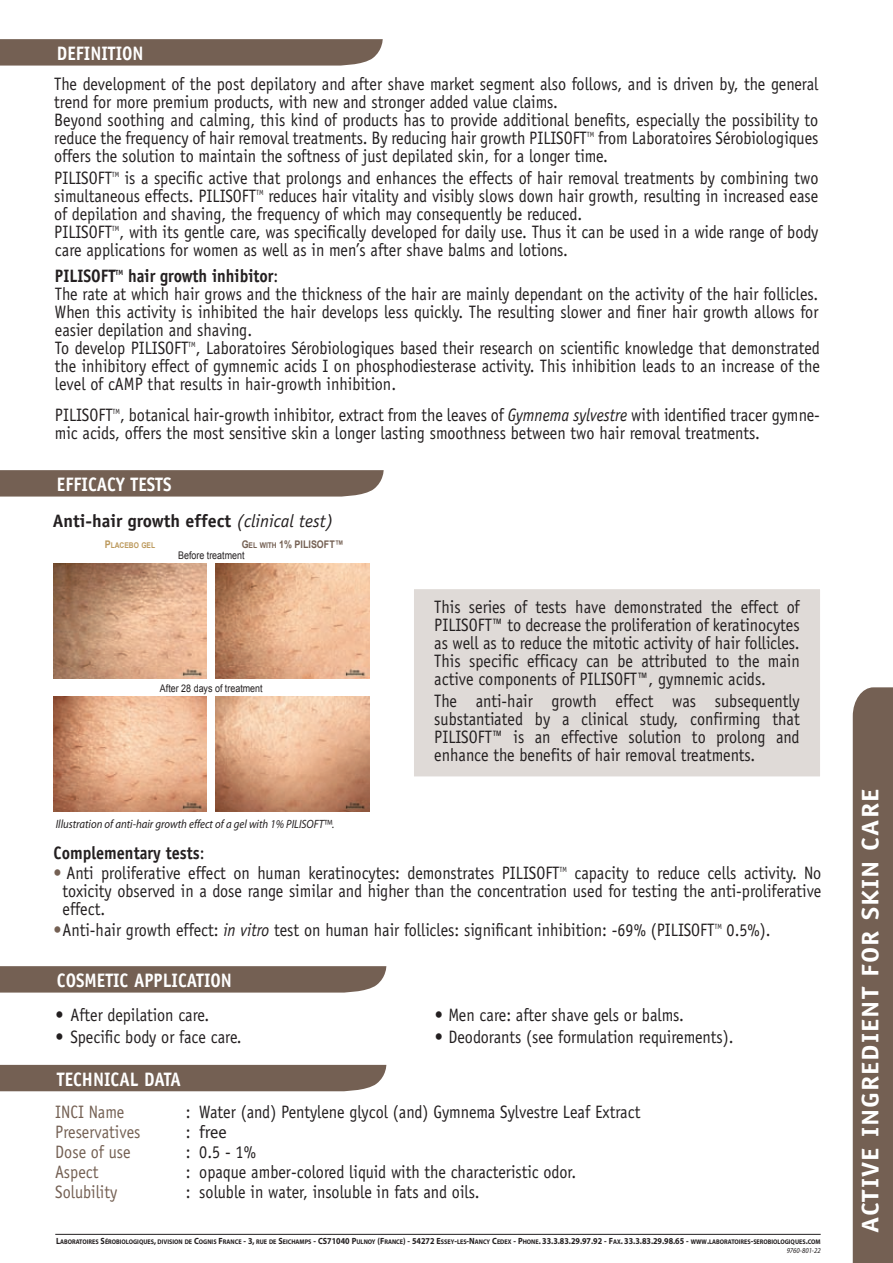
<style>
.page{position:relative;width:893px;height:1263px;background:#fff}
.page>*{position:absolute;margin:0;border:0;box-sizing:border-box;transform-origin:0 0}
.t1{font:700 24px "Officina Sans";letter-spacing:.04em;color:#fff;scale:1.14 1}
.t2{font:700 19.5px "Officina Sans";color:#fff;scale:.9 1}
.t3{font:18px/18px "Officina Sans";color:#231f20;scale:.9 1}
.t4{font:18px "Officina Sans";color:#746053;scale:.9 1}
.t5{font:700 18px "Officina Sans";color:#231f20}
.t6{font:700 18px "Officina Sans";color:#231f20;scale:.9 1}
.t7{font:italic 12px "Myriad";color:#231f20;scale:.9 1}
.t8{font:10.5px/10.5px "Arial";color:#231f20;scale:.85 1}
.t9{font:700 7.8px "Arial";color:#bc995c;scale:.85 1}
.t10{font:7.5px "Officina Sans";color:#231f20;scale:.9 1}
.t11{font:italic 7.5px "Myriad";color:#231f20;scale:.9 1}
.t12{font:700 7.5px "Officina Sans";color:#231f20;scale:.9 1}
.t13{font:700 6.75px "Myriad";color:#231f20;scale:.9 1}
.s1{font-weight:700}
.s2{font-style:italic}
.s3{font-weight:400;font-style:italic}
.s4{font-size:10.5px}
.s5{font-weight:700;color:#746053}
.s6{font-weight:700;font-size:7.8px;color:#746053}
.s7{font-weight:400}
.s8{color:#746053}
.s9{font-size:9px}
</style>
<div class="page">
<svg style="left:0;top:39px;width:383px;height:27px;background:#79665a"></svg>
<div style="left:0;top:966px;width:386px;height:26px;background:#746053"></div>
<hr style="left:55px;top:1234px;width:766px;height:1px;background:#231f20">
<div style="left:0;top:1065px;width:386px;height:26px;background:#746053"></div>
<div style="left:853px;top:687px;width:40px;height:576px;background:#746053"></div>
<div style="left:0;top:470px;width:384px;height:26px;background:#746053"></div>
<div style="left:413px;top:588px;width:408px;height:189px;background:#dfdad7"></div>
<div style="left:412px;top:588px;width:409px;height:190px;border:2px solid #fff"></div>
<img style="left:53px;top:563px;width:154px;height:115px">
<img style="left:53px;top:696px;width:154px;height:115px">
<img style="left:216px;top:563px;width:153px;height:115px">
<img style="left:216px;top:696px;width:153px;height:115px">
<p class="t2" style="left:57px;top:42px;width:41px">DEFINITION</p>
<p class="t3" style="left:54px;top:75px;width:851px">The development of the post depilatory and after shave market segment also follows, and is driven by, the general trend for more premium products, with new and stronger added value claims.<br>Beyond soothing and calming, this kind of products has to provide additional benefits, especially the possibility to reduce the frequency of hair removal treatments. By reducing hair growth PILISOFT</p>
<p class="t3" style="left:54px;top:129px;width:851px;text-indent:544px">from Laboratoires Sérobiologiques offers the solution to maintain the softness of just depilated skin, for a longer time.</p>
<p class="t3" style="left:54px;top:169px;width:65px">PILISOFT</p>
<p class="t10" style="left:112px;top:170px;width:10px">TM</p>
<p class="t10" style="left:587px;top:130px;width:10px">TM</p>
<p class="t3" style="left:54px;top:169px;width:851px;text-indent:71px">is a specific active that prolongs and enhances the effects of hair removal treatments by combining two simultaneous effects. PILISOFT</p>
<p class="t3" style="left:54px;top:187px;width:851px;text-indent:214px">reduces hair vitality and visibly slows down hair growth, resulting in increased ease of depilation and shaving, the frequency of which may consequently be reduced.<br>PILISOFT , with its gentle care, was specifically developed for daily use. Thus it can be used in a wide range of body</p>
<p class="t10" style="left:256px;top:188px;width:10px">TM</p>
<p class="t10" style="left:112px;top:224px;width:10px">TM</p>
<p class="t3" style="left:55px;top:241px;width:572px">care applications for women as well as in men’s after shave balms and lotions.</p>
<p class="t6" style="left:55px;top:265px;width:10px">PILISO</p>
<p class="t6" style="left:101px;top:265px;width:18px">FT</p>
<p class="t12" style="left:116px;top:268px;width:6px">TM</p>
<p class="t3" style="left:55px;top:267px;width:852px;text-indent:73px"><span class="s1">hair growth inhibitor</span>:<br>The rate at which hair grows and the thickness of the hair are mainly dependant on the activity of the hair follicles.<br>When this activity is inhibited the hair develops less quickly. The resulting slower and finer hair growth allows for easier depilation and shaving.<br>To develop PILISOFT , Laboratoires Sérobiologiques based their research on scientific knowledge that demonstrated</p>
<p class="t10" style="left:188px;top:340px;width:10px">TM</p>
<p class="t3" style="left:55px;top:357px;width:851px">the inhibitory effect of gymnemic acids I on phosphodiesterase activity. This inhibition leads to an increase of the level of cAMP that results in hair-growth inhibition.</p>
<p class="t3" style="left:55px;top:406px;width:852px">PILISOFT , botanical hair-growth inhibitor, extract from the leaves of <span class="s2">Gymnema sylvestre</span> with identified tracer gymne-</p>
<p class="t10" style="left:113px;top:407px;width:10px">TM</p>
<p class="t3" style="left:55px;top:424px;width:785px">mic acids, offers the most sensitive skin a longer lasting smoothness between two hair removal treatments.</p>
<p class="t2" style="left:57px;top:472px;width:129px">Efficacy tests</p>
<p class="t5" style="left:53px;top:510px;width:282px">Anti-hair growth effect <span class="s3">(clinical test)</span></p>
<p class="t9" style="left:105px;top:540px;width:61px"><span class="s4">P</span>LACEBO GEL</p>
<p class="t8" style="left:178px;top:539px;width:196px;text-indent:64px"><span class="s5">G</span><span class="s6">EL WITH</span> <span class="s5">1% PILISOFT™<br></span>Before treatment</p>
<p class="t8" style="left:160px;top:683px;width:122px">After 28 days of treatment</p>
<p class="t7" style="left:56px;top:818px;width:311px">Illustration of anti-hair growth effect of a gel with 1% PILISOFT™.</p>
<p class="t3" style="left:434px;top:597px;width:408px;text-align:justify">This series of tests have demonstrated the effect of PILISOFT™ to decrease the proliferation of keratinocytes as well as to reduce the mitotic activity of hair follicles.<br>This specific efficacy can be attributed to the main active components of PILISOFT™, gymnemic acids.</p>
<p class="t3" style="left:434px;top:692px;width:408px;text-align:justify">The anti-hair growth effect was subsequently substantiated by a clinical study, confirming that PILISOFT™ is an effective solution to prolong and enhance the benefits of hair removal treatments.</p>
<p class="t6" style="left:54px;top:842px;width:169px">Complementary tests<span class="s7">:</span></p>
<p class="t3" style="left:54px;top:864px;width:564px"><span class="s8">•</span> Anti proliferative effect on human keratinocytes: demonstrates PILISOFT</p>
<p class="t10" style="left:559px;top:865px;width:10px">TM</p>
<p class="t3" style="left:63px;top:864px;width:845px;text-align:justify;text-indent:512px">capacity to reduce cells activity. No toxicity observed in a dose range similar and higher than the concentration used for testing the anti-proliferative effect.</p>
<p class="t3" style="left:54px;top:920px;width:736px"><span class="s8">•</span>Anti-hair growth effect: <span class="s2">in vitro</span> test on human hair follicles: significant inhibition: -69% (PILISOFT</p>
<p class="t10" style="left:714px;top:922px;width:10px">TM</p>
<p class="t3" style="left:727px;top:920px;width:50px">0.5%).</p>
<p class="t2" style="left:57px;top:968px;width:196px">Cosmetic application</p>
<p class="t3" style="left:55px;top:1005px;width:173px">• After depilation care.</p>
<p class="t3" style="left:435px;top:1005px;width:278px">• Men care: after shave gels or balms.</p>
<p class="t3" style="left:55px;top:1028px;width:209px">• Specific body or face care.</p>
<p class="t3" style="left:435px;top:1028px;width:333px">• Deodorants (see formulation requirements).</p>
<p class="t2" style="left:57px;top:1067px;width:139px">technical data</p>
<p class="t4" style="left:55px;top:1101px;width:78px">INCI Name</p>
<p class="t3" style="left:186px;top:1103px;width:507px">: Water (and) Pentylene glycol (and) Gymnema Sylvestre Leaf Extract</p>
<p class="t4" style="left:55px;top:1121px;width:96px">Preservatives</p>
<p class="t3" style="left:186px;top:1123px;width:47px">: free</p>
<p class="t4" style="left:55px;top:1141px;width:85px">Dose of use</p>
<p class="t3" style="left:186px;top:1143px;width:79px">: 0.5 - 1%</p>
<p class="t4" style="left:55px;top:1161px;width:50px">Aspect</p>
<p class="t3" style="left:186px;top:1163px;width:435px">: opaque amber-colored liquid with the characteristic odor.</p>
<p class="t4" style="left:55px;top:1182px;width:70px">Solubility</p>
<p class="t3" style="left:186px;top:1183px;width:328px">: soluble in water, insoluble in fats and oils.</p>
<p class="t13" style="left:56px;top:1238px;width:851px"><span class="s9">L</span>ABORATOIRES <span class="s9">S</span>ÉROBIOLOGIQUES<span class="s9">,</span> DIVISION DE <span class="s9">C</span>OGNIS <span class="s9">F</span>RANCE <span class="s9">- 3,</span> RUE DE <span class="s9">S</span>EICHAMPS <span class="s9">- CS71040 P</span>ULNOY <span class="s9">(F</span>RANCE<span class="s9">) - 54272 E</span>SSEY<span class="s9">-</span>LES<span class="s9">-N</span>ANCY <span class="s9">C</span>EDEX <span class="s9">- P</span>HONE<span class="s9">. 33.3.83.29.97.92 - F</span>AX<span class="s9">. 33.3.83.29.98.65 -</span> WWW<span class="s9">.</span>LABORATOIRES<span class="s9">-</span>SEROBIOLOGIQUES<span class="s9">.</span>COM</p>
<p class="t11" style="left:787px;top:1246px;width:39px">9760-801-22</p>
<h1 class="t1" style="left:855px;top:1233px;width:391px;rotate:-90deg">ACTIVE INGREDIENT FOR SKIN CARE</h1>
</div>
